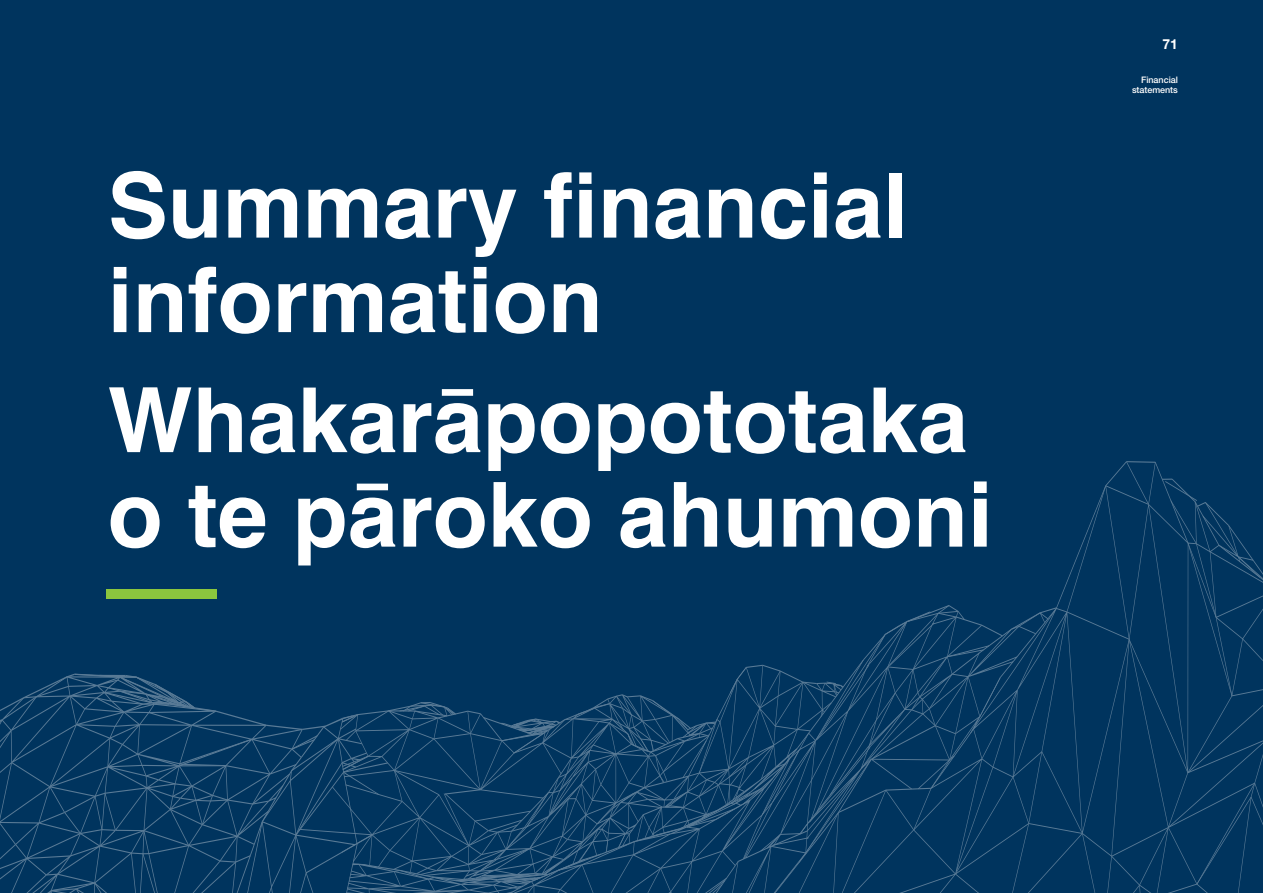
<style>
.page{position:relative;width:1263px;height:893px;background:#00345e}
.page>*{position:absolute;margin:0;border:0;box-sizing:border-box;transform-origin:0 0}
.main_head{font:700 90px/94.5px "Helvetica";color:#fff}
.bod{font:700 13.8px "Helvetica Neue LT Std";color:#fff}
.bod-2{font:500 9px/10.5px "Helvetica Neue LT Std";letter-spacing:-.005em;color:#fff;text-align:right}
</style>
<div class="page">
<svg style="left:295px;top:461px;width:968px;height:432px"></svg>
<svg style="left:168px;top:691px;width:127px;height:202px"></svg>
<svg style="left:0;top:673px;width:168px;height:220px"></svg>
<div style="left:106px;top:589px;width:111px;height:10px;background:#8bc63e"></div>
<p class="main_head" style="left:108px;top:160px;width:802px">Summary financial information</p>
<p class="main_head" style="left:108px;top:374px;width:887px">Whakarāpopototaka o te pāroko ahumoni</p>
<p class="bod" style="left:1162px;top:36px;width:17px">71</p>
<p class="bod-2" style="left:1132px;top:74px;width:47px">Financial statements</p>
</div>
